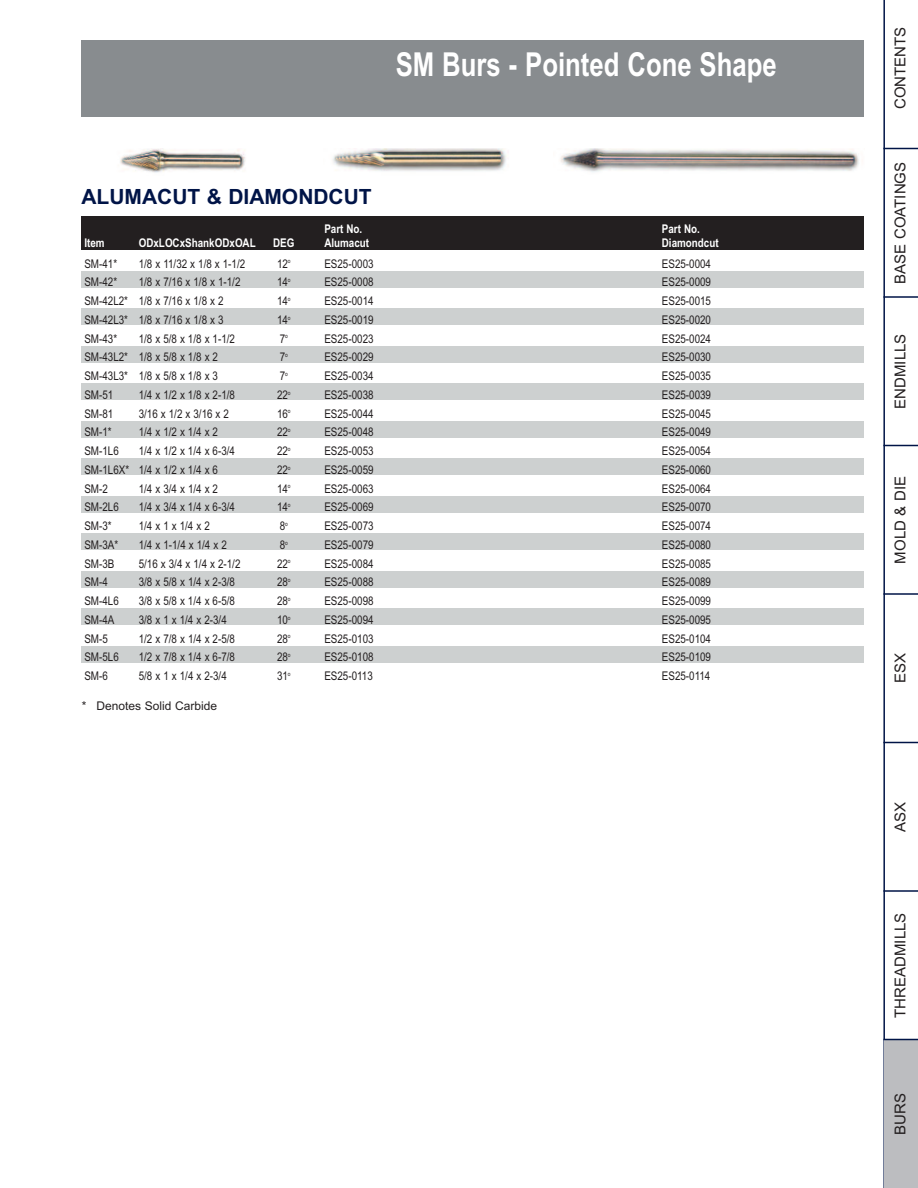
<style>
.page{position:relative;width:918px;height:1188px;background:#fff}
.page>*{position:absolute;margin:0;border:0;box-sizing:border-box;transform-origin:0 0}
.t1{font:700 33px "Arial";color:#fff;scale:.78 1}
.t2{font:700 21px "Arial";color:#001447}
.t3{font:15px "Arial";color:#231f20}
.t4{font:12px "Arial Narrow";color:#231f20}
.t5{font:700 12px "Arial Narrow";color:#fff}
.t6{font:12px "Arial";color:#231f20}
</style>
<div class="page">
<div style="left:81px;top:40px;width:783px;height:77px;background:#888c8f"></div>
<hr style="left:883px;top:0;width:2px;height:1188px;background:#001447">
<hr style="left:883px;top:148px;width:35px;height:1px;background:#001447">
<hr style="left:883px;top:296px;width:35px;height:2px;background:#001447">
<hr style="left:883px;top:445px;width:35px;height:1px;background:#001447">
<hr style="left:883px;top:593px;width:35px;height:2px;background:#001447">
<hr style="left:883px;top:742px;width:35px;height:1px;background:#001447">
<hr style="left:883px;top:890px;width:35px;height:2px;background:#001447">
<div style="left:884px;top:1039px;width:34px;height:149px;background:#bcbdc0"></div>
<hr style="left:883px;top:1039px;width:35px;height:1px;background:#001447">
<div style="left:81px;top:271px;width:783px;height:17px;background:#cdd0d0"></div>
<div style="left:81px;top:309px;width:783px;height:16px;background:#cdd0d0"></div>
<div style="left:81px;top:346px;width:783px;height:17px;background:#cdd0d0"></div>
<div style="left:81px;top:384px;width:783px;height:16px;background:#cdd0d0"></div>
<div style="left:81px;top:421px;width:783px;height:17px;background:#cdd0d0"></div>
<div style="left:81px;top:459px;width:783px;height:16px;background:#cdd0d0"></div>
<div style="left:81px;top:496px;width:783px;height:16px;background:#cdd0d0"></div>
<div style="left:81px;top:534px;width:783px;height:16px;background:#cdd0d0"></div>
<div style="left:81px;top:571px;width:783px;height:16px;background:#cdd0d0"></div>
<div style="left:81px;top:609px;width:783px;height:16px;background:#cdd0d0"></div>
<div style="left:81px;top:646px;width:783px;height:16px;background:#cdd0d0"></div>
<div style="left:81px;top:216px;width:783px;height:34px;background:#231f20"></div>
<img style="left:120px;top:148px;width:126px;height:25px">
<img style="left:332px;top:148px;width:175px;height:23px">
<img style="left:560px;top:148px;width:299px;height:24px">
<h1 class="t1" style="left:396px;top:45px;width:490px">SM Burs - Pointed Cone Shape</h1>
<h2 class="t2" style="left:81px;top:185px;width:292px">ALUMACUT &amp; DIAMONDCUT</h2>
<p class="t5" style="left:324px;top:222px;width:40px">Part No.</p>
<p class="t5" style="left:662px;top:222px;width:40px">Part No.</p>
<p class="t5" style="left:84px;top:236px;width:22px">Item</p>
<p class="t5" style="left:139px;top:236px;width:119px">ODxLOCxShankODxOAL</p>
<p class="t5" style="left:273px;top:236px;width:23px">DEG</p>
<p class="t5" style="left:324px;top:236px;width:46px">Alumacut</p>
<p class="t5" style="left:662px;top:236px;width:58px">Diamondcut</p>
<p class="t4" style="left:84px;top:257px;width:34px">SM-41*</p>
<p class="t4" style="left:139px;top:257px;width:108px">1/8 x 11/32 x 1/8 x 1-1/2</p>
<p class="t4" style="left:277px;top:257px;width:15px">12<sup>o</sup></p>
<p class="t4" style="left:324px;top:257px;width:51px">ES25-0003</p>
<p class="t4" style="left:662px;top:257px;width:51px">ES25-0004</p>
<p class="t4" style="left:84px;top:275px;width:34px">SM-42*</p>
<p class="t4" style="left:139px;top:275px;width:103px">1/8 x 7/16 x 1/8 x 1-1/2</p>
<p class="t4" style="left:277px;top:275px;width:15px">14<sup>o</sup></p>
<p class="t4" style="left:324px;top:275px;width:51px">ES25-0008</p>
<p class="t4" style="left:662px;top:275px;width:51px">ES25-0009</p>
<p class="t4" style="left:84px;top:294px;width:141px">SM-42L2* 1/8 x 7/16 x 1/8 x 2</p>
<p class="t4" style="left:277px;top:294px;width:15px">14<sup>o</sup></p>
<p class="t4" style="left:324px;top:294px;width:51px">ES25-0014</p>
<p class="t4" style="left:662px;top:294px;width:51px">ES25-0015</p>
<p class="t4" style="left:84px;top:313px;width:141px">SM-42L3* 1/8 x 7/16 x 1/8 x 3</p>
<p class="t4" style="left:277px;top:313px;width:15px">14<sup>o</sup></p>
<p class="t4" style="left:324px;top:313px;width:51px">ES25-0019</p>
<p class="t4" style="left:662px;top:313px;width:51px">ES25-0020</p>
<p class="t4" style="left:84px;top:332px;width:34px">SM-43*</p>
<p class="t4" style="left:139px;top:332px;width:98px">1/8 x 5/8 x 1/8 x 1-1/2</p>
<p class="t4" style="left:280px;top:332px;width:10px">7<sup>o</sup></p>
<p class="t4" style="left:324px;top:332px;width:51px">ES25-0023</p>
<p class="t4" style="left:662px;top:332px;width:51px">ES25-0024</p>
<p class="t4" style="left:84px;top:350px;width:135px">SM-43L2* 1/8 x 5/8 x 1/8 x 2</p>
<p class="t4" style="left:280px;top:350px;width:10px">7<sup>o</sup></p>
<p class="t4" style="left:324px;top:350px;width:51px">ES25-0029</p>
<p class="t4" style="left:662px;top:350px;width:51px">ES25-0030</p>
<p class="t4" style="left:84px;top:369px;width:135px">SM-43L3* 1/8 x 5/8 x 1/8 x 3</p>
<p class="t4" style="left:280px;top:369px;width:10px">7<sup>o</sup></p>
<p class="t4" style="left:324px;top:369px;width:51px">ES25-0034</p>
<p class="t4" style="left:662px;top:369px;width:51px">ES25-0035</p>
<p class="t4" style="left:84px;top:388px;width:30px">SM-51</p>
<p class="t4" style="left:139px;top:388px;width:98px">1/4 x 1/2 x 1/8 x 2-1/8</p>
<p class="t4" style="left:277px;top:388px;width:15px">22<sup>o</sup></p>
<p class="t4" style="left:324px;top:388px;width:51px">ES25-0038</p>
<p class="t4" style="left:662px;top:388px;width:51px">ES25-0039</p>
<p class="t4" style="left:84px;top:407px;width:30px">SM-81</p>
<p class="t4" style="left:139px;top:407px;width:92px">3/16 x 1/2 x 3/16 x 2</p>
<p class="t4" style="left:277px;top:407px;width:15px">16<sup>o</sup></p>
<p class="t4" style="left:324px;top:407px;width:51px">ES25-0044</p>
<p class="t4" style="left:662px;top:407px;width:51px">ES25-0045</p>
<p class="t4" style="left:84px;top:425px;width:29px">SM-1*</p>
<p class="t4" style="left:139px;top:425px;width:81px">1/4 x 1/2 x 1/4 x 2</p>
<p class="t4" style="left:277px;top:425px;width:15px">22<sup>o</sup></p>
<p class="t4" style="left:324px;top:425px;width:51px">ES25-0048</p>
<p class="t4" style="left:662px;top:425px;width:51px">ES25-0049</p>
<p class="t4" style="left:84px;top:444px;width:36px">SM-1L6</p>
<p class="t4" style="left:139px;top:444px;width:98px">1/4 x 1/2 x 1/4 x 6-3/4</p>
<p class="t4" style="left:277px;top:444px;width:15px">22<sup>o</sup></p>
<p class="t4" style="left:324px;top:444px;width:51px">ES25-0053</p>
<p class="t4" style="left:662px;top:444px;width:51px">ES25-0054</p>
<p class="t4" style="left:84px;top:463px;width:135px">SM-1L6X* 1/4 x 1/2 x 1/4 x 6</p>
<p class="t4" style="left:277px;top:463px;width:15px">22<sup>o</sup></p>
<p class="t4" style="left:324px;top:463px;width:51px">ES25-0059</p>
<p class="t4" style="left:662px;top:463px;width:51px">ES25-0060</p>
<p class="t4" style="left:84px;top:482px;width:25px">SM-2</p>
<p class="t4" style="left:139px;top:482px;width:81px">1/4 x 3/4 x 1/4 x 2</p>
<p class="t4" style="left:277px;top:482px;width:15px">14<sup>o</sup></p>
<p class="t4" style="left:324px;top:482px;width:51px">ES25-0063</p>
<p class="t4" style="left:662px;top:482px;width:51px">ES25-0064</p>
<p class="t4" style="left:84px;top:500px;width:36px">SM-2L6</p>
<p class="t4" style="left:139px;top:500px;width:98px">1/4 x 3/4 x 1/4 x 6-3/4</p>
<p class="t4" style="left:277px;top:500px;width:15px">14<sup>o</sup></p>
<p class="t4" style="left:324px;top:500px;width:51px">ES25-0069</p>
<p class="t4" style="left:662px;top:500px;width:51px">ES25-0070</p>
<p class="t4" style="left:84px;top:519px;width:29px">SM-3*</p>
<p class="t4" style="left:139px;top:519px;width:73px">1/4 x 1 x 1/4 x 2</p>
<p class="t4" style="left:280px;top:519px;width:10px">8<sup>o</sup></p>
<p class="t4" style="left:324px;top:519px;width:51px">ES25-0073</p>
<p class="t4" style="left:662px;top:519px;width:51px">ES25-0074</p>
<p class="t4" style="left:84px;top:538px;width:35px">SM-3A*</p>
<p class="t4" style="left:139px;top:538px;width:90px">1/4 x 1-1/4 x 1/4 x 2</p>
<p class="t4" style="left:280px;top:538px;width:10px">8<sup>o</sup></p>
<p class="t4" style="left:324px;top:538px;width:51px">ES25-0079</p>
<p class="t4" style="left:662px;top:538px;width:51px">ES25-0080</p>
<p class="t4" style="left:84px;top:557px;width:32px">SM-3B</p>
<p class="t4" style="left:139px;top:557px;width:103px">5/16 x 3/4 x 1/4 x 2-1/2</p>
<p class="t4" style="left:277px;top:557px;width:15px">22<sup>o</sup></p>
<p class="t4" style="left:324px;top:557px;width:51px">ES25-0084</p>
<p class="t4" style="left:662px;top:557px;width:51px">ES25-0085</p>
<p class="t4" style="left:84px;top:575px;width:25px">SM-4</p>
<p class="t4" style="left:139px;top:575px;width:98px">3/8 x 5/8 x 1/4 x 2-3/8</p>
<p class="t4" style="left:277px;top:575px;width:15px">28<sup>o</sup></p>
<p class="t4" style="left:324px;top:575px;width:51px">ES25-0088</p>
<p class="t4" style="left:662px;top:575px;width:51px">ES25-0089</p>
<p class="t4" style="left:84px;top:594px;width:36px">SM-4L6</p>
<p class="t4" style="left:139px;top:594px;width:98px">3/8 x 5/8 x 1/4 x 6-5/8</p>
<p class="t4" style="left:277px;top:594px;width:15px">28<sup>o</sup></p>
<p class="t4" style="left:324px;top:594px;width:51px">ES25-0098</p>
<p class="t4" style="left:662px;top:594px;width:51px">ES25-0099</p>
<p class="t4" style="left:84px;top:613px;width:32px">SM-4A</p>
<p class="t4" style="left:139px;top:613px;width:90px">3/8 x 1 x 1/4 x 2-3/4</p>
<p class="t4" style="left:277px;top:613px;width:15px">10<sup>o</sup></p>
<p class="t4" style="left:324px;top:613px;width:51px">ES25-0094</p>
<p class="t4" style="left:662px;top:613px;width:51px">ES25-0095</p>
<p class="t4" style="left:84px;top:632px;width:25px">SM-5</p>
<p class="t4" style="left:139px;top:632px;width:98px">1/2 x 7/8 x 1/4 x 2-5/8</p>
<p class="t4" style="left:277px;top:632px;width:15px">28<sup>o</sup></p>
<p class="t4" style="left:324px;top:632px;width:51px">ES25-0103</p>
<p class="t4" style="left:662px;top:632px;width:51px">ES25-0104</p>
<p class="t4" style="left:84px;top:650px;width:36px">SM-5L6</p>
<p class="t4" style="left:139px;top:650px;width:98px">1/2 x 7/8 x 1/4 x 6-7/8</p>
<p class="t4" style="left:277px;top:650px;width:15px">28<sup>o</sup></p>
<p class="t4" style="left:324px;top:650px;width:51px">ES25-0108</p>
<p class="t4" style="left:662px;top:650px;width:51px">ES25-0109</p>
<p class="t4" style="left:84px;top:669px;width:25px">SM-6</p>
<p class="t4" style="left:139px;top:669px;width:90px">5/8 x 1 x 1/4 x 2-3/4</p>
<p class="t4" style="left:277px;top:669px;width:15px">31<sup>o</sup></p>
<p class="t4" style="left:324px;top:669px;width:50px">ES25-0113</p>
<p class="t4" style="left:662px;top:669px;width:50px">ES25-0114</p>
<p class="t6" style="left:82px;top:698px;width:137px">* Denotes Solid Carbide</p>
<p class="t3" style="left:892px;top:109px;width:84px;rotate:-90deg">CONTENTS</p>
<p class="t3" style="left:892px;top:284px;width:123px;rotate:-90deg">BASE COATINGS</p>
<p class="t3" style="left:892px;top:409px;width:77px;rotate:-90deg">ENDMILLS</p>
<p class="t3" style="left:892px;top:564px;width:89px;rotate:-90deg">MOLD &amp; DIE</p>
<p class="t3" style="left:892px;top:683px;width:32px;rotate:-90deg">ESX</p>
<p class="t3" style="left:892px;top:832px;width:32px;rotate:-90deg">ASX</p>
<p class="t3" style="left:892px;top:1018px;width:107px;rotate:-90deg">THREADMILLS</p>
<p class="t3" style="left:892px;top:1135px;width:43px;rotate:-90deg">BURS</p>
</div>
